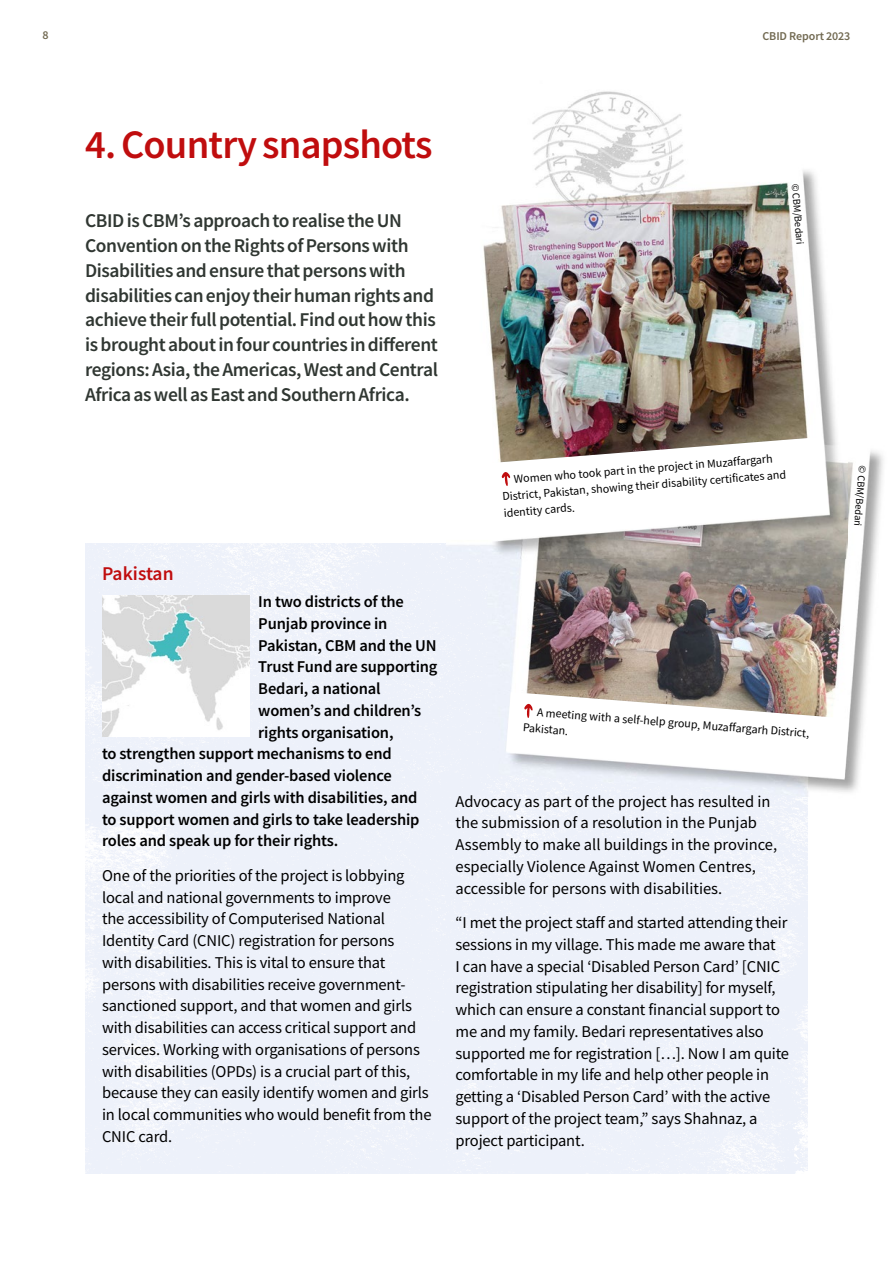
<style>
.page{position:relative;width:893px;height:1263px;background:#fff}
.page>*{position:absolute;margin:0;border:0;box-sizing:border-box;transform-origin:0 0}
.H2_-_main_heading{font:600 40.5px "Source Sans Pro";letter-spacing:-.02em;color:#c00d0e}
.p_-_intro_para{font:600 19.5px/24.8px "Source Sans Pro";letter-spacing:-.02em;color:#303732}
.H3_-_sub_heading{font:600 19.5px "Source Sans Pro";color:#c00d0e}
.p_-_body_text{font:16.5px/21.8px "Source Sans Pro";letter-spacing:-.01em;color:#000}
.p_-_body_text-2{font:600 16.5px "Source Sans Pro";letter-spacing:-.01em;color:#000}
.p_caption{font:12px/15.9px "Source Sans Pro";color:#000}
.t1{font:600 12px "Source Sans Pro";letter-spacing:-.01em;color:#716951}
.p_-_copyright{font:10.5px "Source Sans Pro";color:#000}
</style>
<div class="page">
<img style="left:102px;top:595px;width:148px;height:142px">
<img style="left:487px;top:450px;width:396px;height:352px">
<svg style="left:506px;top:692px;width:343px;height:86px"></svg>
<img style="left:446px;top:91px;width:401px;height:467px">
<svg style="left:485px;top:437px;width:344px;height:103px"></svg>
<p class="t1" style="left:43px;top:27px;width:8px">8</p>
<p class="t1" style="left:762px;top:28px;width:89px">CBID Report 2023</p>
<h2 class="H2_-_main_heading" style="left:85px;top:118px;width:349px">4. Country snapshots</h2>
<p class="p_-_intro_para" style="left:85px;top:208px;width:354px">C B I D is CBM’s approach to realise the UN Convention on the Rights of Persons with Disabilities and ensure that persons with disabilities can enjoy their human rights and achieve their full potential. Find out how this is brought about in four countries in different regions: Asia, the Americas, West and Central Africa as well as East and Southern Africa.</p>
<p class="p_-_copyright" style="left:802px;top:183px;width:62px;rotate:86deg">© CBM/Bedari</p>
<p class="p_caption" style="left:500px;top:473px;width:286px;text-indent:13px;rotate:-5deg">Women who took part in the project in Muzaffargarh<br>District, Pakistan, showing their disability certificates and identity cards.</p>
<h3 class="H3_-_sub_heading" style="left:102px;top:560px;width:73px">Pakistan</h3>
<p class="p_-_body_text-2" style="left:258px;top:591px;width:147px">In two districts of the</p>
<p class="p_-_body_text-2" style="left:258px;top:612px;width:131px">Punjab province in</p>
<p class="p_-_body_text-2" style="left:258px;top:634px;width:180px">Pakistan, CBM and the UN</p>
<p class="p_-_body_text-2" style="left:258px;top:656px;width:181px">Trust Fund are supporting</p>
<p class="p_-_body_text-2" style="left:258px;top:678px;width:124px">Bedari, a national</p>
<p class="p_-_body_text-2" style="left:258px;top:699px;width:164px">women’s and children’s</p>
<p class="p_-_body_text-2" style="left:258px;top:721px;width:137px">rights organisation,</p>
<p class="p_-_body_text-2" style="left:102px;top:743px;width:291px">to strengthen support mechanisms to end</p>
<p class="p_-_body_text-2" style="left:102px;top:765px;width:291px">discrimination and gender-based violence</p>
<p class="p_-_body_text-2" style="left:102px;top:786px;width:317px">against women and girls with disabilities, and</p>
<p class="p_-_body_text-2" style="left:102px;top:808px;width:319px">to support women and girls to take leadership</p>
<p class="p_-_body_text-2" style="left:102px;top:830px;width:238px">roles and speak up for their rights.</p>
<p class="p_-_body_text" style="left:102px;top:864px;width:331px">One of the priorities of the project is lobbying local and national governments to improve<br>the accessibility of Computerised National Identity Card (CNIC) registration for persons<br>with disabilities. This is vital to ensure that persons with disabilities receive government&shy;sanctioned support, and that women and girls with disabilities can access critical support and services. Working with organisations of persons with disabilities (OPDs) is a crucial part of this, because they can easily identify women and girls in local communities who would benefit from the CNIC card.</p>
<p class="p_caption" style="left:525px;top:701px;width:287px;line-height:17.7px;text-indent:13px;rotate:5deg">A meeting with a self-help group, Muzaffargarh District,<br>Pakistan.</p>
<p class="p_-_body_text" style="left:455px;top:790px;width:323px">Advocacy as part of the project has resulted in the submission of a resolution in the Punjab Assembly to make all buildings in the province, especially Violence Against Women Centres, accessible for persons with disabilities.</p>
<p class="p_-_body_text" style="left:455px;top:912px;width:335px">“I met the project staff and started attending their sessions in my village. This made me aware that<br>I can have a special ‘Disabled Person Card’ [CNIC registration stipulating her disability] for myself, which can ensure a constant financial support to me and my family. Bedari representatives also supported me for registration […]. Now I am quite comfortable in my life and help other people in getting a ‘Disabled Person Card’ with the active support of the project team,” says Shahnaz, a project participant.</p>
<p class="p_-_copyright" style="left:869px;top:466px;width:62px;rotate:94deg">© CBM/Bedari</p>
</div>
